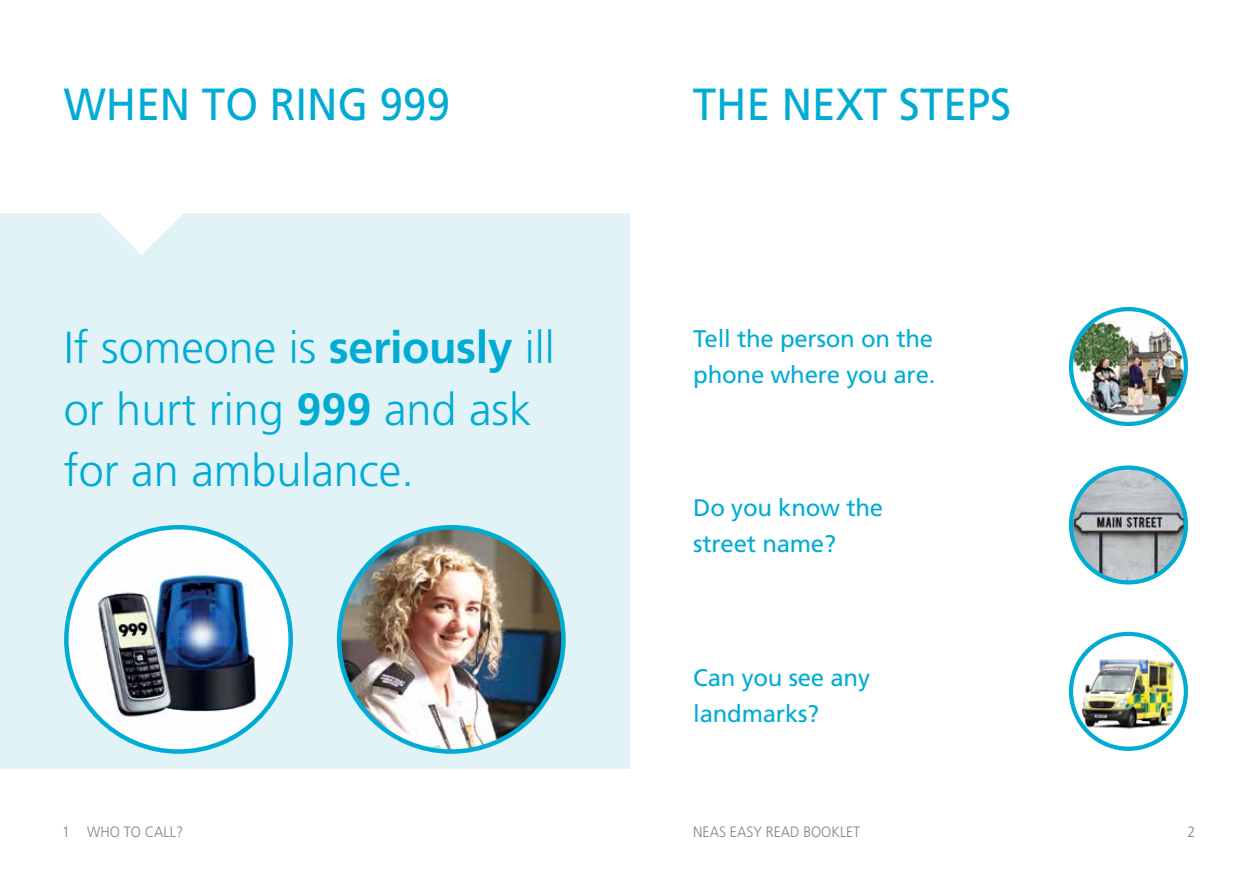
<style>
.page{position:relative;width:1259px;height:893px;background:#fff}
.page>*{position:absolute;margin:0;border:0;box-sizing:border-box;transform-origin:0 0}
.t1{font:300 45px/61.5px "Frutiger";color:#00acd4}
.t2{font:45px "Frutiger";color:#00acd4;scale:.94 1}
.t3{font:24px/36px "Frutiger";letter-spacing:-.01em;color:#00acd4}
.t4{font:300 15px "Frutiger";color:#808285;scale:.94 1}
.s1{font-weight:700}
</style>
<div class="page">
<div style="left:0;top:214px;width:629px;height:555px;background:#e2f3f8"></div>
<svg style="left:101px;top:213px;width:82px;height:42px"></svg>
<img style="left:1071px;top:309px;width:114px;height:115px;border-radius:57px">
<div style="left:1069px;top:307px;width:119px;height:119px;border:4px solid #00acd4;border-radius:50%"></div>
<svg style="left:1071px;top:634px;width:114px;height:115px"></svg>
<img style="left:1071px;top:647px;width:114px;height:84px">
<div style="left:1069px;top:632px;width:119px;height:119px;border:4px solid #00acd4;border-radius:50%"></div>
<img style="left:1072px;top:470px;width:113px;height:111px">
<div style="left:1069px;top:465px;width:119px;height:119px;border:4px solid #00acd4;border-radius:50%"></div>
<svg style="left:66px;top:527px;width:225px;height:224px;fill:#fff"></svg>
<img style="left:82px;top:545px;width:190px;height:190px">
<img style="left:339px;top:528px;width:224px;height:223px">
<h1 class="t2" style="left:64px;top:78px;width:412px">WHEN TO RING 999</h1>
<h1 class="t2" style="left:693px;top:78px;width:340px">THE NEXT STEPS</h1>
<h1 class="t1" style="left:64px;top:317px;width:492px">If someone is <span class="s1">seriously</span> ill or hurt ring <span class="s1">999</span> and ask for an ambulance.</h1>
<p class="t3" style="left:693px;top:320px;width:244px">Tell the person on the phone where you are.</p>
<p class="t3" style="left:693px;top:490px;width:191px">Do you know the street name?</p>
<p class="t3" style="left:693px;top:660px;width:178px">Can you see any landmarks?</p>
<p class="t4" style="left:62px;top:823px;width:130px">1 WHO TO CALL?</p>
<p class="t4" style="left:693px;top:823px;width:179px">NEAS EASY READ BOOKLET</p>
<p class="t4" style="left:1187px;top:823px;width:10px">2</p>
</div>
